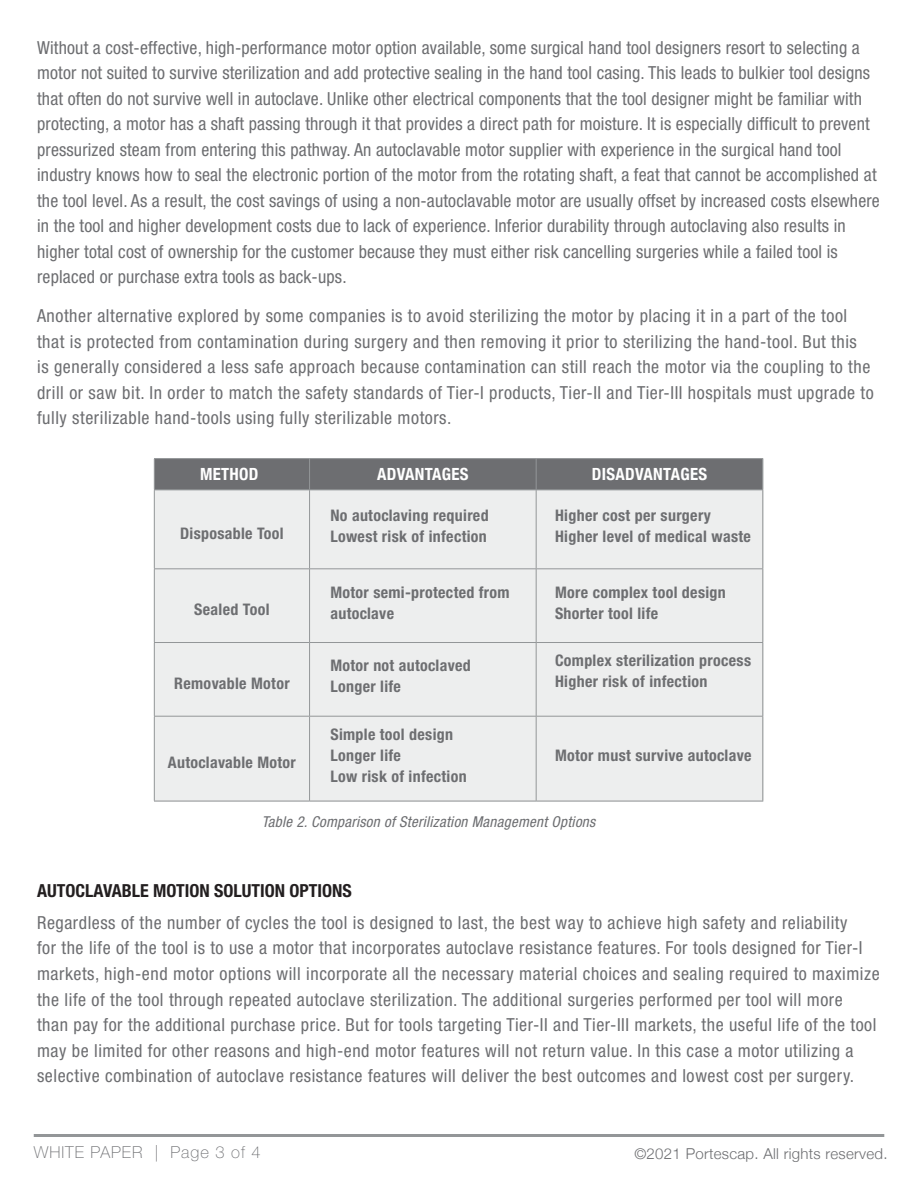
<style>
.page{position:relative;width:918px;height:1188px;background:#fff}
.page>*{position:absolute;margin:0;border:0;box-sizing:border-box;transform-origin:0 0}
.t1{font:condensed 18px/25.5px "Helvetica Neue LT Std";letter-spacing:.03em;color:#6d6e71}
.t2{font:condensed 18px/25.5px "Helvetica Neue LT Std";letter-spacing:.01em;color:#6d6e71}
.t3{font:700 condensed 18px "Helvetica Neue LT Std";color:#231f20}
.t4{font:700 condensed 16.8px "Helvetica Neue";letter-spacing:.02em;color:#fff}
.t5{font:100 16.5px "Helvetica Neue LT Std";letter-spacing:.06em;color:#6d6e71}
.t6{font:700 condensed 15.9px/21px "Helvetica Neue LT Std";letter-spacing:.02em;color:#6d6e71}
.t7{font:italic condensed 15px "Helvetica Neue LT Std";letter-spacing:.02em;color:#6d6e71}
.t8{font:300 15px "Helvetica Neue";letter-spacing:.02em;color:#6d6e71}
</style>
<div class="page">
<hr style="left:34px;top:1134px;width:850px;height:3px;background:#939698">
<div style="left:154px;top:458px;width:609px;height:343px;background:#edeeee"></div>
<div style="left:155px;top:459px;width:607px;height:31px;background:#6d6e71"></div>
<hr style="left:154px;top:490px;width:1px;height:79px;background:#939698">
<hr style="left:309px;top:490px;width:1px;height:79px;background:#939698">
<hr style="left:536px;top:490px;width:1px;height:79px;background:#939698">
<hr style="left:762px;top:490px;width:1px;height:79px;background:#939698">
<hr style="left:154px;top:569px;width:156px;height:1px;background:#939698">
<hr style="left:154px;top:569px;width:1px;height:73px;background:#939698">
<hr style="left:310px;top:569px;width:226px;height:1px;background:#939698">
<hr style="left:309px;top:569px;width:1px;height:73px;background:#939698">
<hr style="left:536px;top:569px;width:227px;height:1px;background:#939698">
<hr style="left:536px;top:569px;width:1px;height:73px;background:#939698">
<hr style="left:762px;top:569px;width:1px;height:73px;background:#939698">
<hr style="left:154px;top:642px;width:156px;height:1px;background:#939698">
<hr style="left:154px;top:643px;width:1px;height:73px;background:#939698">
<hr style="left:310px;top:642px;width:226px;height:1px;background:#939698">
<hr style="left:309px;top:643px;width:1px;height:73px;background:#939698">
<hr style="left:536px;top:642px;width:227px;height:1px;background:#939698">
<hr style="left:536px;top:643px;width:1px;height:73px;background:#939698">
<hr style="left:762px;top:643px;width:1px;height:73px;background:#939698">
<hr style="left:154px;top:716px;width:156px;height:1px;background:#939698">
<hr style="left:154px;top:716px;width:1px;height:85px;background:#939698">
<hr style="left:310px;top:716px;width:226px;height:1px;background:#939698">
<hr style="left:309px;top:716px;width:1px;height:85px;background:#939698">
<hr style="left:536px;top:716px;width:227px;height:1px;background:#939698">
<hr style="left:536px;top:716px;width:1px;height:85px;background:#939698">
<hr style="left:762px;top:716px;width:1px;height:85px;background:#939698">
<hr style="left:154px;top:801px;width:156px;height:1px;background:#939698">
<hr style="left:310px;top:801px;width:226px;height:1px;background:#939698">
<hr style="left:536px;top:801px;width:227px;height:1px;background:#939698">
<hr style="left:154px;top:458px;width:156px;height:1px;background:#939698">
<hr style="left:154px;top:459px;width:1px;height:31px;background:#939698">
<hr style="left:310px;top:458px;width:226px;height:1px;background:#939698">
<hr style="left:309px;top:459px;width:1px;height:31px;background:#939698">
<hr style="left:536px;top:458px;width:227px;height:1px;background:#939698">
<hr style="left:536px;top:459px;width:1px;height:31px;background:#939698">
<hr style="left:762px;top:459px;width:1px;height:31px;background:#939698">
<hr style="left:154px;top:490px;width:156px;height:1px;background:#939698">
<hr style="left:310px;top:490px;width:226px;height:1px;background:#939698">
<hr style="left:536px;top:490px;width:227px;height:1px;background:#939698">
<p class="t2" style="left:37px;top:34px;width:844px">Without a cost-effective, high-performance motor option available, some surgical hand tool designers resort to selecting a motor not suited to survive sterilization and add protective sealing in the hand tool casing. This leads to bulkier tool designs that often do not survive well in autoclave. Unlike other electrical components that the tool designer might be familiar with protecting, a motor has a shaft passing through it that provides a direct path for moisture. It is especially difficult to prevent pressurized steam from entering this pathway. An autoclavable motor supplier with experience in the surgical hand tool industry knows how to seal the electronic portion of the motor from the rotating shaft, a feat that cannot be accomplished at the tool level. As a result, the cost savings of using a non-autoclavable motor are usually offset by increased costs elsewhere in the tool and higher development costs due to lack of experience. Inferior durability through autoclaving also results in higher total cost of ownership for the customer because they must either risk cancelling surgeries while a failed tool is replaced or purchase extra tools as back-ups.</p>
<p class="t1" style="left:37px;top:303px;width:838px">Another alternative explored by some companies is to avoid sterilizing the motor by placing it in a part of the tool that is protected from contamination during surgery and then removing it prior to sterilizing the hand-tool. But this<br>is generally considered a less safe approach because contamination can still reach the motor via the coupling to the drill or saw bit. In order to match the safety standards of Tier-I products, Tier-II and Tier-III hospitals must upgrade to fully sterilizable hand-tools using fully sterilizable motors.</p>
<p class="t4" style="left:200px;top:460px;width:60px">METHOD</p>
<p class="t4" style="left:377px;top:460px;width:93px">ADVANTAGES</p>
<p class="t4" style="left:592px;top:460px;width:117px">DISADVANTAGES</p>
<p class="t6" style="left:180px;top:522px;width:105px">Disposable Tool</p>
<p class="t6" style="left:194px;top:599px;width:77px">Sealed Tool</p>
<p class="t6" style="left:174px;top:672px;width:117px">Removable Motor</p>
<p class="t6" style="left:168px;top:751px;width:130px">Autoclavable Motor</p>
<p class="t6" style="left:330px;top:505px;width:160px">No autoclaving required<br>Lowest risk of infection</p>
<p class="t6" style="left:555px;top:505px;width:197px">Higher cost per surgery<br>Higher level of medical waste</p>
<p class="t6" style="left:330px;top:581px;width:181px">Motor semi-protected from autoclave</p>
<p class="t6" style="left:555px;top:581px;width:172px">More complex tool design<br>Shorter tool life</p>
<p class="t6" style="left:330px;top:655px;width:142px">Motor not autoclaved<br>Longer life</p>
<p class="t6" style="left:555px;top:650px;width:198px">Complex sterilization process<br>Higher risk of infection</p>
<p class="t6" style="left:330px;top:724px;width:138px">Simple tool design<br>Longer life<br>Low risk of infection</p>
<p class="t6" style="left:555px;top:745px;width:198px">Motor must survive autoclave</p>
<p class="t7" style="left:262px;top:813px;width:335px">Table 2. Comparison of Sterilization Management Options</p>
<p class="t3" style="left:37px;top:879px;width:316px">AUTOCLAVABLE MOTION SOLUTION OPTIONS</p>
<p class="t1" style="left:37px;top:910px;width:844px">Regardless of the number of cycles the tool is designed to last, the best way to achieve high safety and reliability<br>for the life of the tool is to use a motor that incorporates autoclave resistance features. For tools designed for Tier-I markets, high-end motor options will incorporate all the necessary material choices and sealing required to maximize the life of the tool through repeated autoclave sterilization. The additional surgeries performed per tool will more<br>than pay for the additional purchase price. But for tools targeting Tier-II and Tier-III markets, the useful life of the tool may be limited for other reasons and high-end motor features will not return value. In this case a motor utilizing a selective combination of autoclave resistance features will deliver the best outcomes and lowest cost per surgery.</p>
<p class="t5" style="left:34px;top:1142px;width:229px">WHITE PAPER | Page 3 of 4</p>
<p class="t8" style="left:634px;top:1141px;width:255px">©2021 Portescap. All rights reserved.</p>
</div>
